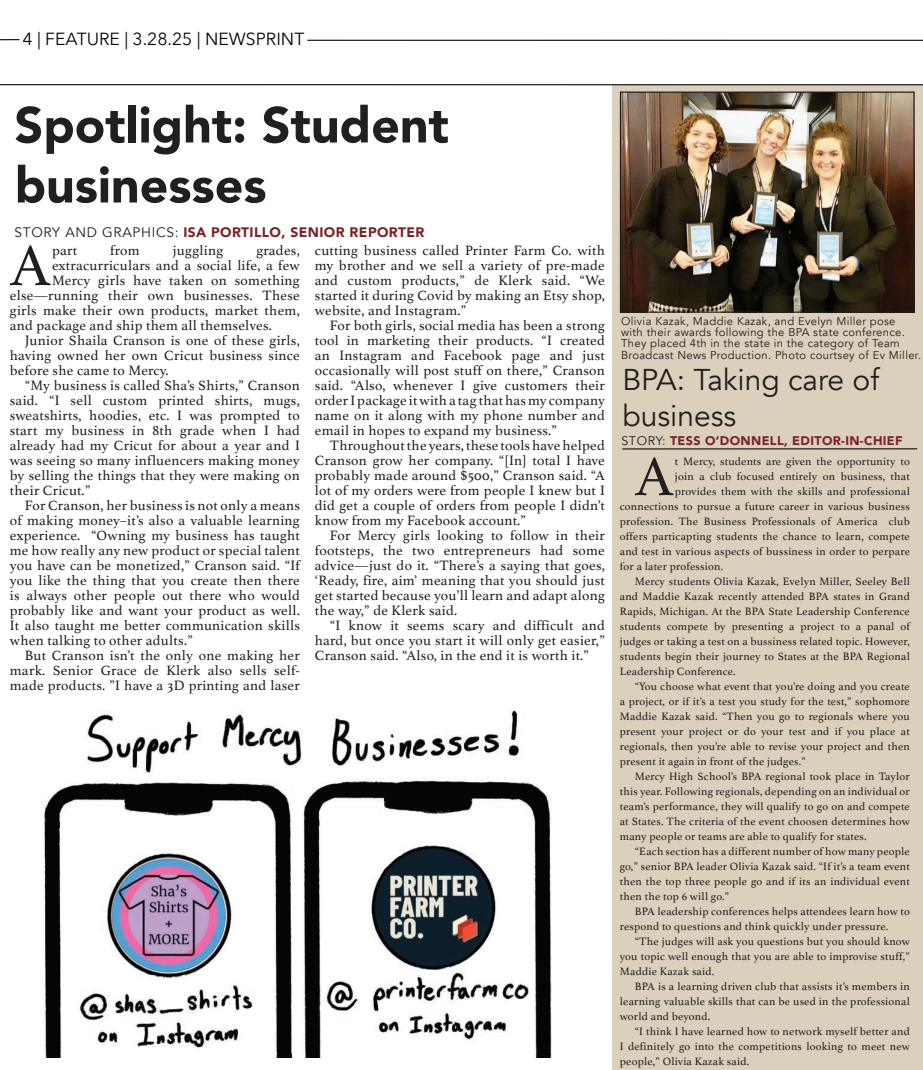
<style>
.page{position:relative;width:923px;height:1070px;background:#fff}
.page>*{position:absolute;margin:0;border:0;box-sizing:border-box;transform-origin:0 0}
.t1{font:60px "Athelas";color:#231f20}
.t2{font:57px "Athelas";color:#231f20}
.t3{font:900 50px/60px "Avenir";color:#231f20}
.t4{font:30px/36px "Avenir";color:#231f20}
.t5{font:17.5px "Avenir Next";color:#040503}
.t6{font:14.25px/15px "Athelas";letter-spacing:.02em;color:#231f20;text-align:justify}
.t7{font:900 13.75px "Avenir";letter-spacing:.03em;color:#7b2226}
.t8{font:900 12.5px "Avenir";letter-spacing:.03em;color:#7b2226}
.t9{font:11.25px "Athelas";letter-spacing:.02em;color:#231f20}
.t10{font:11.25px/11.2px "Avenir";letter-spacing:.03em;color:#231f20}
.s1{font-weight:400;color:#231f20}
</style>
<div class="page">
<div style="left:611px;top:85px;width:311px;height:985px;background:#dad0bb"></div>
<hr style="left:0;top:84px;width:922px;height:1px;background:#231f20">
<hr style="left:622px;top:448px;width:295px;height:2px;background:#231f20">
<img style="left:43px;top:710px;width:509px;height:347px">
<img style="left:622px;top:94px;width:290px;height:217px">
<div style="left:620px;top:92px;width:294px;height:221px;border:1px solid #231f20"></div>
<hr style="left:281px;top:40px;width:641px;height:1px;background:#231f20">
<div style="left:22px;top:24px;width:285px;height:32px;background:#fff"></div>
<svg style="left:0;top:39px;width:19px;height:1px"></svg>
<p class="t5" style="left:22px;top:24px;width:283px">4 | FEATURE | 3.28.25 | NEWSPRINT</p>
<h3 class="t3" style="left:14px;top:94px;width:436px">Spotlight: Student businesses</h3>
<p class="t7" style="left:14px;top:221px;width:411px"><span class="s1">STORY AND GRAPHICS:</span> ISA PORTILLO, SENIOR REPORTER</p>
<h1 class="t1" style="left:10px;top:218px;width:43px">A</h1>
<p class="t6" style="left:52px;top:242px;width:27px">part</p>
<p class="t6" style="left:110px;top:242px;width:31px">from</p>
<p class="t6" style="left:173px;top:242px;width:52px">juggling</p>
<p class="t6" style="left:256px;top:242px;width:45px">grades,</p>
<p class="t6" style="left:52px;top:257px;width:249px">extracurriculars and a social life, a few</p>
<p class="t6" style="left:52px;top:272px;width:249px">Mercy girls have taken on something</p>
<p class="t6" style="left:10px;top:287px;width:291px">else—running their own businesses. These</p>
<p class="t6" style="left:10px;top:302px;width:291px">girls make their own products, market them,</p>
<p class="t6" style="left:10px;top:317px;width:264px">and package and ship them all themselves.</p>
<p class="t6" style="left:25px;top:332px;width:276px">Junior Shaila Cranson is one of these girls,</p>
<p class="t6" style="left:10px;top:347px;width:291px">having owned her own Cricut business since</p>
<p class="t6" style="left:10px;top:362px;width:160px">before she came to Mercy.</p>
<p class="t6" style="left:25px;top:377px;width:276px">“My business is called Sha’s Shirts,” Cranson</p>
<p class="t6" style="left:10px;top:392px;width:291px">said. “I sell custom printed shirts, mugs,</p>
<p class="t6" style="left:10px;top:407px;width:291px">sweatshirts, hoodies, etc. I was prompted to</p>
<p class="t6" style="left:10px;top:422px;width:291px">start my business in 8th grade when I had</p>
<p class="t6" style="left:10px;top:437px;width:291px">already had my Cricut for about a year and I</p>
<p class="t6" style="left:10px;top:452px;width:291px">was seeing so many influencers making money</p>
<p class="t6" style="left:10px;top:467px;width:291px">by selling the things that they were making on</p>
<p class="t6" style="left:10px;top:482px;width:82px">their Cricut.”</p>
<p class="t6" style="left:25px;top:497px;width:276px">For Cranson, her business is not only a means</p>
<p class="t6" style="left:10px;top:512px;width:291px">of making money–it’s also a valuable learning</p>
<p class="t6" style="left:10px;top:527px;width:291px">experience. “Owning my business has taught</p>
<p class="t6" style="left:10px;top:542px;width:291px">me how really any new product or special talent</p>
<p class="t6" style="left:10px;top:558px;width:291px">you have can be monetized,” Cranson said. “If</p>
<p class="t6" style="left:10px;top:573px;width:291px">you like the thing that you create then there</p>
<p class="t6" style="left:10px;top:588px;width:291px">is always other people out there who would</p>
<p class="t6" style="left:10px;top:603px;width:291px">probably like and want your product as well.</p>
<p class="t6" style="left:10px;top:618px;width:291px">It also taught me better communication skills</p>
<p class="t6" style="left:10px;top:633px;width:184px">when talking to other adults.”</p>
<p class="t6" style="left:25px;top:648px;width:276px">But Cranson isn’t the only one making her</p>
<p class="t6" style="left:10px;top:663px;width:291px">mark. Senior Grace de Klerk also sells self-</p>
<p class="t6" style="left:10px;top:678px;width:291px">made products. ”I have a 3D printing and laser</p>
<p class="t6" style="left:315px;top:243px;width:291px">cutting business called Printer Farm Co. with my brother and we sell a variety of pre-made and custom products,” de Klerk said. “We started it during Covid by making an Etsy shop, website, and Instagram.”</p>
<p class="t6" style="left:315px;top:318px;width:291px;text-indent:15px">For both girls, social media has been a strong tool in marketing their products. “I created an Instagram and Facebook page and just occasionally will post stuff on there,” Cranson said. “Also, whenever I give customers their order I package it with a tag that has my company name on it along with my phone number and email in hopes to expand my business.”</p>
<p class="t6" style="left:315px;top:438px;width:291px;text-indent:15px">Throughout the years, these tools have helped Cranson grow her company. “[In] total I have probably made around $500,” Cranson said. “A lot of my orders were from people I knew but I did get a couple of orders from people I didn’t know from my Facebook account.”</p>
<p class="t6" style="left:315px;top:528px;width:291px;text-indent:15px">For Mercy girls looking to follow in their footsteps, the two entrepreneurs had some advice—just do it. “There’s a saying that goes, ‘Ready, fire, aim’ meaning that you should just get started because you’ll learn and adapt along the way,” de Klerk said.</p>
<p class="t6" style="left:315px;top:618px;width:291px;text-indent:15px">“I know it seems scary and difficult and hard, but once you start it will only get easier,” Cranson said. “Also, in the end it is worth it.”</p>
<p class="t10" style="left:621px;top:315px;width:301px">Olivia Kazak, Maddie Kazak, and Evelyn Miller pose<br>with their awards following the BPA state conference.<br>They placed 4th in the state in the category of Team Broadcast News Production. Photo courtsey of Ev Miller.</p>
<h3 class="t4" style="left:622px;top:362px;width:258px">BPA: Taking care of business</h3>
<p class="t8" style="left:621px;top:430px;width:283px"><span class="s1">STORY:</span> TESS O’DONNELL, EDITOR-IN-CHIEF</p>
<h2 class="t2" style="left:634px;top:431px;width:41px">A</h2>
<p class="t9" style="left:675px;top:452px;width:236px">t Mercy, students are given the opportunity to</p>
<p class="t9" style="left:675px;top:467px;width:236px">join a club focused entirely on business, that</p>
<p class="t9" style="left:675px;top:482px;width:236px">provides them with the skills and professional</p>
<p class="t9" style="left:620px;top:497px;width:291px">connections to pursue a future career in various business</p>
<p class="t9" style="left:620px;top:512px;width:291px">profession. The Business Professionals of America club</p>
<p class="t9" style="left:620px;top:527px;width:291px">offers particapting students the chance to learn, compete</p>
<p class="t9" style="left:620px;top:542px;width:291px">and test in various aspects of bussiness in order to perpare</p>
<p class="t9" style="left:620px;top:557px;width:105px">for a later profession.</p>
<p class="t9" style="left:635px;top:572px;width:276px">Mercy students Olivia Kazak, Evelyn Miller, Seeley Bell</p>
<p class="t9" style="left:620px;top:587px;width:291px">and Maddie Kazak recently attended BPA states in Grand</p>
<p class="t9" style="left:620px;top:602px;width:291px">Rapids, Michigan. At the BPA State Leadership Conference</p>
<p class="t9" style="left:620px;top:617px;width:291px">students compete by presenting a project to a panal of</p>
<p class="t9" style="left:620px;top:632px;width:291px">judges or taking a test on a bussiness related topic. However,</p>
<p class="t9" style="left:620px;top:647px;width:291px">students begin their journey to States at the BPA Regional</p>
<p class="t9" style="left:620px;top:662px;width:117px">Leadership Conference.</p>
<p class="t9" style="left:635px;top:677px;width:276px">“You choose what event that you’re doing and you create</p>
<p class="t9" style="left:620px;top:692px;width:291px">a project, or if it’s a test you study for the test,” sophomore</p>
<p class="t9" style="left:620px;top:707px;width:291px">Maddie Kazak said. “Then you go to regionals where you</p>
<p class="t9" style="left:620px;top:722px;width:291px">present your project or do your test and if you place at</p>
<p class="t9" style="left:620px;top:737px;width:291px">regionals, then you’re able to revise your project and then</p>
<p class="t9" style="left:620px;top:752px;width:187px">present it again in front of the judges.”</p>
<p class="t9" style="left:635px;top:767px;width:276px">Mercy High School’s BPA regional took place in Taylor</p>
<p class="t9" style="left:620px;top:782px;width:291px">this year. Following regionals, depending on an individual or</p>
<p class="t9" style="left:620px;top:797px;width:291px">team’s performance, they will qualify to go on and compete</p>
<p class="t9" style="left:620px;top:812px;width:291px">at States. The criteria of the event choosen determines how</p>
<p class="t9" style="left:620px;top:827px;width:248px">many people or teams are able to qualify for states.</p>
<p class="t9" style="left:635px;top:842px;width:276px">“Each section has a different number of how many people</p>
<p class="t9" style="left:620px;top:857px;width:291px">go,” senior BPA leader Olivia Kazak said. “If it’s a team event</p>
<p class="t9" style="left:620px;top:872px;width:291px">then the top three people go and if its an individual event</p>
<p class="t9" style="left:620px;top:887px;width:111px">then the top 6 will go.”</p>
<p class="t9" style="left:635px;top:902px;width:276px">BPA leadership conferences helps attendees learn how to</p>
<p class="t9" style="left:620px;top:917px;width:270px">respond to questions and think quickly under pressure.</p>
<p class="t9" style="left:635px;top:932px;width:276px">“The judges will ask you questions but you should know</p>
<p class="t9" style="left:620px;top:947px;width:291px">you topic well enough that you are able to improvise stuff,”</p>
<p class="t9" style="left:620px;top:962px;width:96px">Maddie Kazak said.</p>
<p class="t9" style="left:635px;top:977px;width:276px">BPA is a learning driven club that assists it’s members in</p>
<p class="t9" style="left:620px;top:992px;width:291px">learning valuable skills that can be used in the professional</p>
<p class="t9" style="left:620px;top:1007px;width:92px">world and beyond.</p>
<p class="t9" style="left:635px;top:1022px;width:276px">“I think I have learned how to network myself better and</p>
<p class="t9" style="left:620px;top:1037px;width:291px">I definitely go into the competitions looking to meet new</p>
<p class="t9" style="left:620px;top:1052px;width:131px">people,” Olivia Kazak said.</p>
</div>
